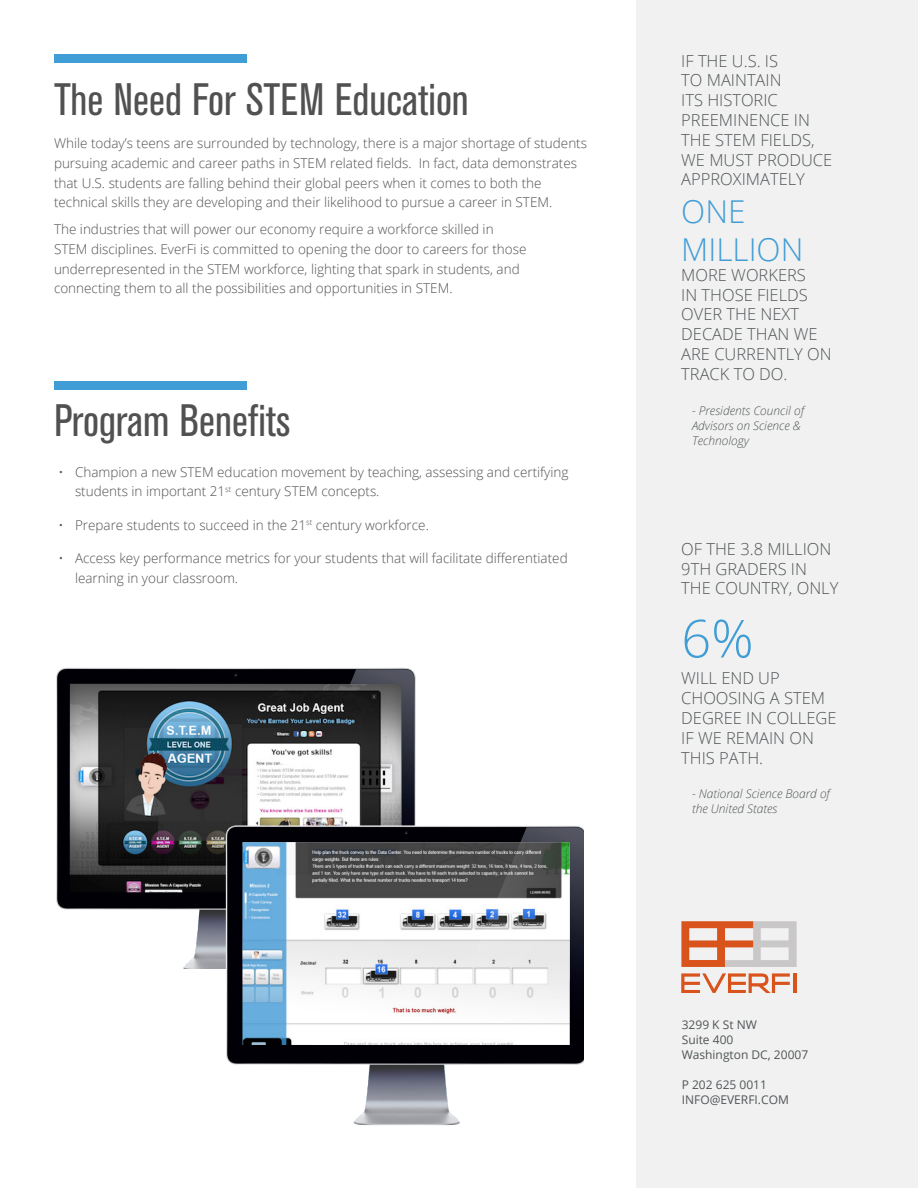
<style>
.page{position:relative;width:918px;height:1188px;background:#fff}
.page>*{position:absolute;margin:0;border:0;box-sizing:border-box;transform-origin:0 0}
.CALL_OUT{font:300 52.5px "Open Sans";color:#409dd6}
.HEADER_1{font:condensed 45px "Akzidenz Grotesk BE";color:#505150}
.CALL_OUT-2{font:300 31.5px/37.8px "Open Sans";color:#409dd6}
.CALL_OUT-3{font:300 16.5px/19.8px "Open Sans";color:#505557}
.BODY{font:300 13.5px/19.8px "Open Sans";color:#505150}
.t1{font:italic 300 12px/15px "Open Sans";color:#505557}
.t2{font:12px "Open Sans";color:#505557}
</style>
<div class="page">
<div style="left:636px;top:0;width:282px;height:1188px;background:#f1f1f1"></div>
<img style="left:56px;top:668px;width:360px;height:301px">
<div style="left:54px;top:54px;width:192px;height:9px;background:#409dd6"></div>
<div style="left:54px;top:381px;width:192px;height:9px;background:#409dd6"></div>
<img style="left:70px;top:684px;width:332px;height:208px">
<hr style="left:793px;top:973px;width:3px;height:20px;background:#d9531c">
<svg style="left:681px;top:973px;width:109px;height:20px"></svg>
<svg style="left:681px;top:921px;width:116px;height:46px"></svg>
<img style="left:224px;top:822px;width:360px;height:303px">
<p class="HEADER_1" style="left:54px;top:74px;width:416px">The Need For STEM Education</p>
<p class="BODY" style="left:54px;top:133px;width:535px">While today’s teens are surrounded by technology, there is a major shortage of students pursuing academic and career paths in STEM related fields. In fact, data demonstrates that U.S. students are falling behind their global peers when it comes to both the technical skills they are developing and their likelihood to pursue a career in STEM.</p>
<p class="BODY" style="left:54px;top:219px;width:474px">The industries that will power our economy require a workforce skilled in STEM disciplines. EverFi is committed to opening the door to careers for those underrepresented in the STEM workforce, lighting that spark in students, and connecting them to all the possibilities and opportunities in STEM.</p>
<p class="HEADER_1" style="left:54px;top:395px;width:238px">Program Benefits</p>
<p class="BODY" style="left:75px;top:461px;width:495px;text-indent:-16px">• Champion a new STEM education movement by teaching, assessing and certifying students in important 21<sup>st</sup> century STEM concepts.</p>
<p class="BODY" style="left:58px;top:514px;width:372px">• Prepare students to succeed in the 21<sup>st</sup> century workforce.</p>
<p class="BODY" style="left:75px;top:548px;width:494px;text-indent:-16px">• Access key performance metrics for your students that will facilitate differentiated learning in your classroom.</p>
<p class="CALL_OUT-3" style="left:681px;top:50px;width:153px">IF THE U.S. IS<br>TO MAINTAIN<br>ITS HISTORIC<br>PREEMINENCE IN<br>THE STEM FIELDS,<br>WE MUST PRODUCE<br>APPROXIMATELY</p>
<p class="CALL_OUT-2" style="left:681px;top:192px;width:124px">ONE<br>MILLION</p>
<p class="CALL_OUT-3" style="left:681px;top:264px;width:152px">MORE WORKERS<br>IN THOSE FIELDS<br>OVER THE NEXT<br>DECADE THAN WE<br>ARE CURRENTLY ON<br>TRACK TO DO.</p>
<p class="t1" style="left:692px;top:402px;width:114px">- Presidents Council of<br>Advisors on Science &amp;<br>Technology</p>
<p class="CALL_OUT-3" style="left:681px;top:539px;width:159px">OF THE 3.8 MILLION<br>9TH GRADERS IN<br>THE COUNTRY, ONLY</p>
<p class="CALL_OUT" style="left:681px;top:602px;width:74px">6%</p>
<p class="CALL_OUT-3" style="left:681px;top:668px;width:157px">WILL END UP<br>CHOOSING A STEM<br>DEGREE IN COLLEGE<br>IF WE REMAIN ON<br>THIS PATH.</p>
<p class="t1" style="left:692px;top:786px;width:139px">- National Science Board of the United States</p>
<p class="t2" style="left:682px;top:1016px;width:77px">3299 K St NW</p>
<p class="t2" style="left:682px;top:1031px;width:53px">Suite 400</p>
<p class="t2" style="left:682px;top:1046px;width:128px">Washington DC, 20007</p>
<p class="t2" style="left:682px;top:1076px;width:87px">P 202 625 0011</p>
<p class="t2" style="left:682px;top:1091px;width:109px">INFO@EVERFI.COM</p>
</div>
